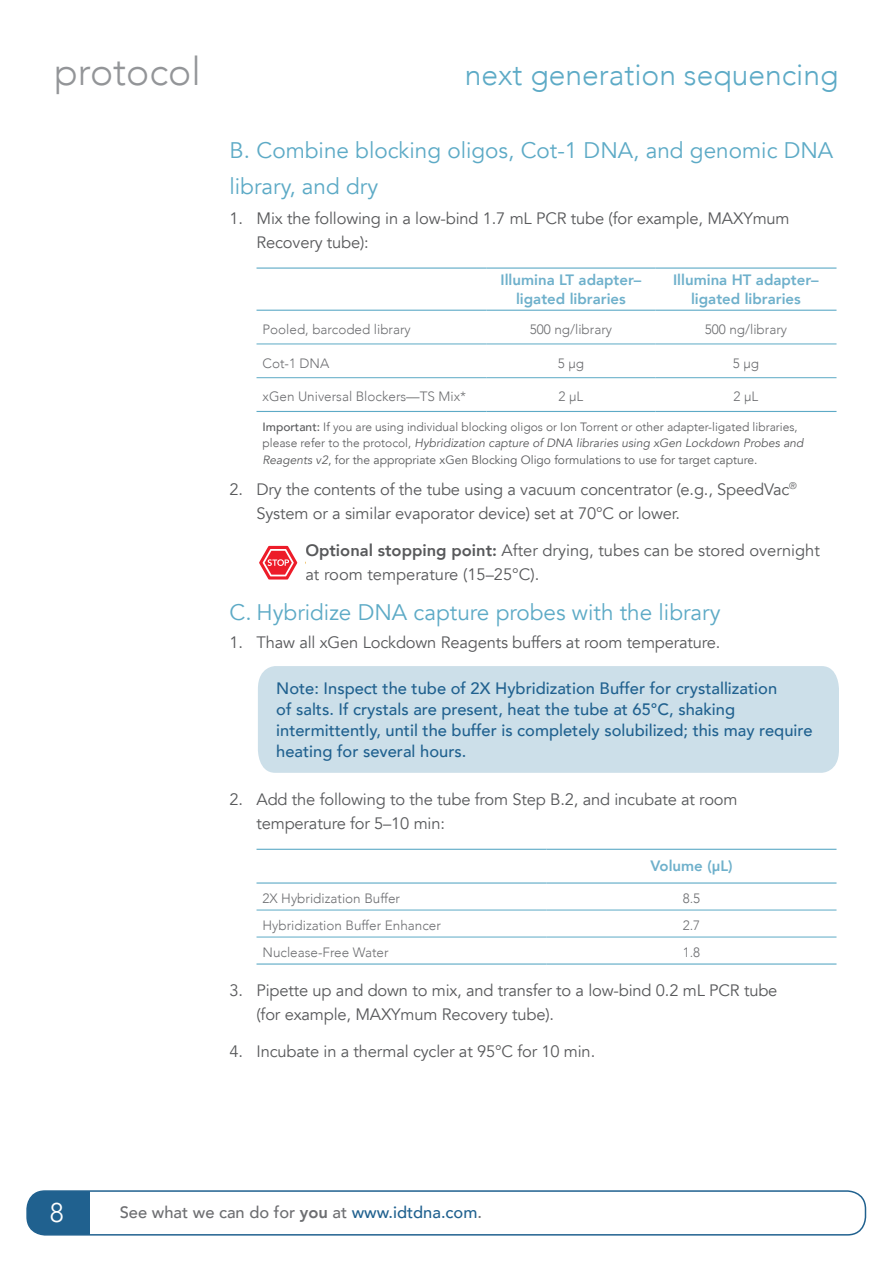
<style>
.page{position:relative;width:893px;height:1263px;background:#fff}
.page>*{position:absolute;margin:0;border:0;box-sizing:border-box;transform-origin:0 0}
.t1{font:300 39px "Avenir";color:#939598}
.t2{font:300 30px "Avenir";color:#5daac6}
.t3{font:300 27px "Avenir";color:#fff}
.t4{font:22.5px/36px "Avenir";color:#5daac6}
.t5{font:16.5px/24px "Avenir";letter-spacing:-.01em;color:#58595b}
.t6{font:500 16.5px/21px "Avenir";color:#20618f}
.t7{font:500 16.5px "Avenir";color:#6d6e71}
.t8{font:800 15px/19.5px "Avenir";color:#6eb0cb;text-align:center}
.t9{font:300 13.5px "Avenir";color:#6d6e71}
.t10{font:300 12px/16.5px "Avenir";color:#58595b}
.s1{font-weight:500}
.s2{font-weight:400;font-style:italic}
.s3{font-weight:400}
.s4{font-weight:800}
.s5{color:#20618f}
</style>
<div class="page">
<div style="left:27px;top:1191px;width:63px;height:44px;background:#20618f"></div>
<div style="left:26px;top:1190px;width:840px;height:45px;border:2px solid #20618f;border-radius:18px"></div>
<hr style="left:256px;top:267px;width:231px;height:2px;background:#5daac6">
<hr style="left:487px;top:267px;width:168px;height:2px;background:#5daac6">
<hr style="left:655px;top:267px;width:181px;height:2px;background:#5daac6">
<hr style="left:256px;top:310px;width:231px;height:1px;background:#5daac6">
<hr style="left:487px;top:310px;width:168px;height:1px;background:#5daac6">
<hr style="left:655px;top:310px;width:181px;height:1px;background:#5daac6">
<hr style="left:256px;top:411px;width:231px;height:1px;background:#5daac6">
<hr style="left:487px;top:411px;width:168px;height:1px;background:#5daac6">
<hr style="left:655px;top:411px;width:181px;height:1px;background:#5daac6">
<hr style="left:256px;top:344px;width:231px;height:1px;background:#5daac6">
<hr style="left:487px;top:344px;width:168px;height:1px;background:#5daac6">
<hr style="left:655px;top:344px;width:181px;height:1px;background:#5daac6">
<hr style="left:256px;top:377px;width:231px;height:1px;background:#5daac6">
<hr style="left:487px;top:377px;width:168px;height:1px;background:#5daac6">
<hr style="left:655px;top:377px;width:181px;height:1px;background:#5daac6">
<hr style="left:256px;top:849px;width:290px;height:1px;background:#5daac6">
<hr style="left:546px;top:849px;width:290px;height:1px;background:#5daac6">
<hr style="left:256px;top:882px;width:290px;height:1px;background:#5daac6">
<hr style="left:546px;top:882px;width:290px;height:1px;background:#5daac6">
<hr style="left:256px;top:963px;width:290px;height:1px;background:#5daac6">
<hr style="left:546px;top:963px;width:290px;height:1px;background:#5daac6">
<hr style="left:256px;top:910px;width:290px;height:1px;background:#5daac6">
<hr style="left:546px;top:910px;width:290px;height:1px;background:#5daac6">
<hr style="left:256px;top:937px;width:290px;height:1px;background:#5daac6">
<hr style="left:546px;top:937px;width:290px;height:1px;background:#5daac6">
<div style="left:258px;top:666px;width:581px;height:107px;background:#ccdfe9"></div>
<svg style="left:259px;top:546px;width:38px;height:33px"></svg>
<h1 class="t1" style="left:54px;top:48px;width:148px">protocol</h1>
<h2 class="t2" style="left:465px;top:57px;width:375px">next generation sequencing</h2>
<h3 class="t4" style="left:230px;top:132px;width:605px">B. Combine blocking oligos, Cot-1 DNA, and genomic DNA library, and dry</h3>
<p class="t5" style="left:256px;top:207px;width:535px;text-indent:-27px">1. Mix the following in a low-bind 1.7 mL PCR tube (for example, MAXYmum<br>Recovery tube):</p>
<p class="t8" style="left:500px;top:270px;width:142px">Illumina LT adapter– ligated libraries</p>
<p class="t8" style="left:673px;top:270px;width:147px">Illumina HT adapter– ligated libraries</p>
<p class="t9" style="left:263px;top:321px;width:150px">Pooled, barcoded library</p>
<p class="t9" style="left:530px;top:321px;width:84px">500 ng/library</p>
<p class="t9" style="left:705px;top:321px;width:84px">500 ng/library</p>
<p class="t9" style="left:263px;top:355px;width:68px">Cot-1 DNA</p>
<p class="t9" style="left:558px;top:355px;width:28px">5 µg</p>
<p class="t9" style="left:733px;top:355px;width:28px">5 µg</p>
<p class="t9" style="left:263px;top:389px;width:205px">xGen Universal Blockers—TS Mix*</p>
<p class="t9" style="left:559px;top:389px;width:26px">2 µL</p>
<p class="t9" style="left:733px;top:389px;width:26px">2 µL</p>
<p class="t10" style="left:263px;top:419px;width:543px"><span class="s1">Important:</span> If you are using individual blocking oligos or Ion Torrent or other adapter-ligated libraries, please refer to the protocol, <span class="s2">Hybridization capture of DNA libraries using xGen Lockdown Probes and<br>Reagents v2</span><span class="s3">, for the appropriate xGen Blocking Oligo formulations to use for target capture.</span></p>
<p class="t5" style="left:256px;top:477px;width:542px;text-indent:-27px">2. Dry the contents of the tube using a vacuum concentrator (e.g., SpeedVac<sup>®<br></sup>System or a similar evaporator device) set at 70°C or lower.</p>
<p class="t5" style="left:305px;top:539px;width:516px"><span class="s4">Optional stopping point:</span> After drying, tubes can be stored overnight at room temperature (15–25°C).</p>
<h3 class="t4" style="left:230px;top:595px;width:493px">C. Hybridize DNA capture probes with the library</h3>
<p class="t5" style="left:230px;top:631px;width:492px">1. Thaw all xGen Lockdown Reagents buffers at room temperature.</p>
<p class="t6" style="left:276px;top:676px;width:538px">Note: Inspect the tube of 2X Hybridization Buffer for crystallization<br>of salts. If crystals are present, heat the tube at 65°C, shaking intermittently, until the buffer is completely solubilized; this may require heating for several hours.</p>
<p class="t5" style="left:256px;top:788px;width:483px;text-indent:-27px">2. Add the following to the tube from Step B.2, and incubate at room temperature for 5–10 min:</p>
<p class="t8" style="left:650px;top:856px;width:84px">Volume (µL)</p>
<p class="t9" style="left:263px;top:891px;width:139px">2X Hybridization Buffer</p>
<p class="t9" style="left:683px;top:891px;width:19px">8.5</p>
<p class="t9" style="left:263px;top:918px;width:180px">Hybridization Buffer Enhancer</p>
<p class="t9" style="left:683px;top:918px;width:19px">2.7</p>
<p class="t9" style="left:263px;top:945px;width:128px">Nuclease-Free Water</p>
<p class="t9" style="left:683px;top:945px;width:19px">1.8</p>
<p class="t5" style="left:256px;top:978px;width:522px;text-indent:-27px">3. Pipette up and down to mix, and transfer to a low-bind 0.2 mL PCR tube (for example, MAXYmum Recovery tube).</p>
<p class="t5" style="left:230px;top:1040px;width:367px">4. Incubate in a thermal cycler at 95°C for 10 min.</p>
<h3 class="t3" style="left:50px;top:1197px;width:16px">8</h3>
<p class="t7" style="left:120px;top:1198px;width:364px">See what we can do for <span class="s4">you</span> at <span class="s5">www.idtdna.com</span>.</p>
</div>
